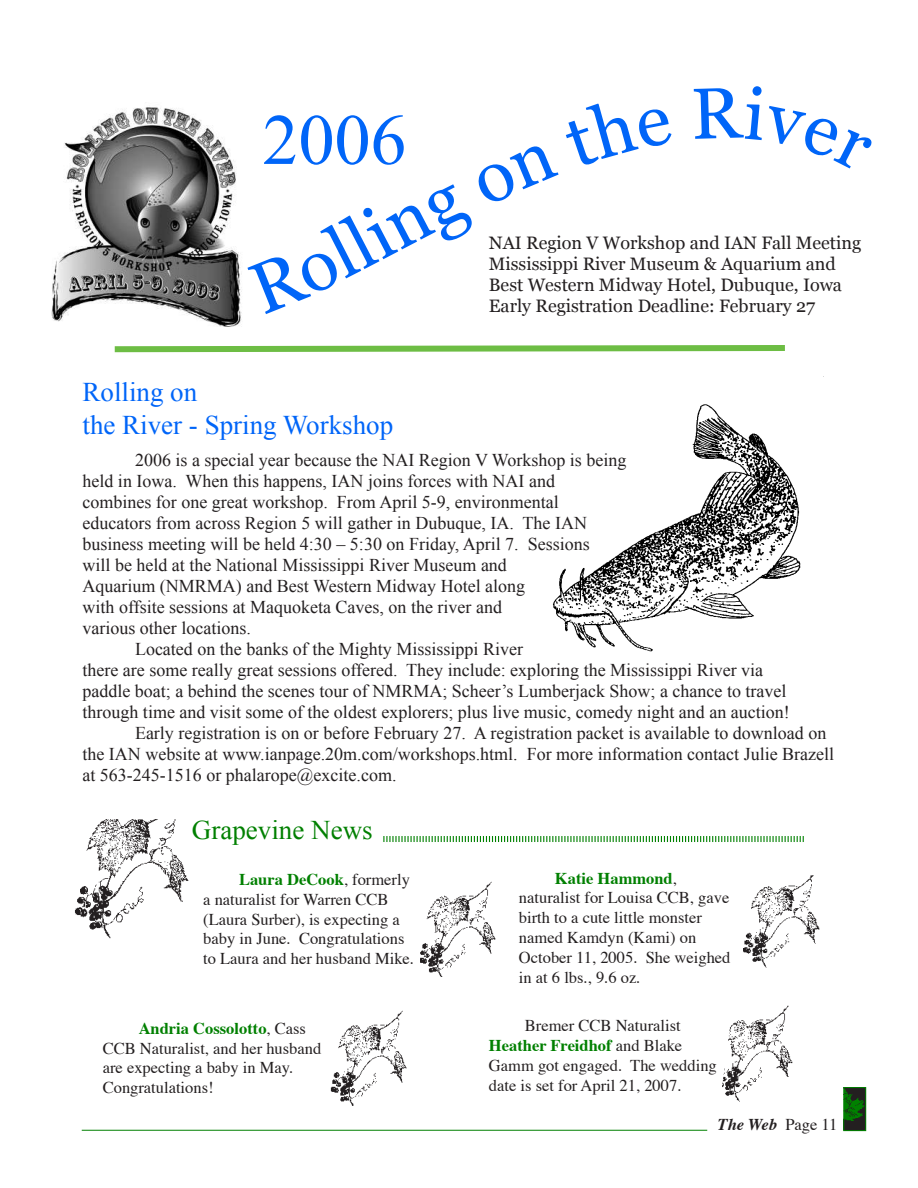
<style>
.page{position:relative;width:918px;height:1188px;background:#fff}
.page>*{position:absolute;margin:0;border:0;box-sizing:border-box;transform-origin:0 0}
.t1{font:72px "Times New Roman";color:#0065f8}
.t2{font:27px/32.4px "Times New Roman";color:#0065f8}
.t3{font:27px "Times New Roman";color:#008000}
.t4{font:18px "Times New Roman";color:#231f20}
.t5{font:18px/21px "Georgia";color:#231f20}
.t6{font:16.5px/19.8px "Times";color:#231f20}
.t7{font:italic 700 16.5px "Times";color:#231f20}
.s1{font-weight:700;color:#008000}
.s2{font-weight:400;font-style:normal}
</style>
<div class="page">
<img style="left:846px;top:1090px;width:18px;height:39px">
<div style="left:844px;top:1088px;width:22px;height:43px;border:1px solid #008000"></div>
<hr style="left:82px;top:1130px;width:625px;height:1px;background:#008000">
<svg style="left:114px;top:345px;width:671px;height:8px"></svg>
<img style="left:722px;top:1005px;width:71px;height:97px">
<img style="left:743px;top:876px;width:77px;height:92px">
<img style="left:51px;top:107px;width:191px;height:220px">
<img style="left:74px;top:820px;width:115px;height:119px">
<img style="left:420px;top:881px;width:76px;height:96px">
<img style="left:330px;top:1010px;width:77px;height:96px">
<svg style="left:383px;top:836px;width:421px;height:6px"></svg>
<img style="left:552px;top:376px;width:272px;height:276px">
<div style="left:594px;top:462px;width:82px;height:56px;background:#fff"></div>
<h1 class="t1" style="left:262px;top:98px;width:145px">2006</h1>
<p class="t5" style="left:489px;top:232px;width:374px">NAI Region V Workshop and IAN Fall Meeting Mississippi River Museum &amp; Aquarium and Best Western Midway Hotel, Dubuque, Iowa Early Registration Deadline: February 27</p>
<h2 class="t2" style="left:82px;top:376px;width:312px">Rolling on<br>the River - Spring Workshop</h2>
<p class="t4" style="left:135px;top:450px;width:493px">2006 is a special year because the NAI Region V Workshop is being</p>
<p class="t4" style="left:82px;top:471px;width:474px">held in Iowa. When this happens, IAN joins forces with NAI and</p>
<p class="t4" style="left:82px;top:492px;width:478px">combines for one great workshop. From April 5-9, environmental</p>
<p class="t4" style="left:82px;top:513px;width:506px">educators from across Region 5 will gather in Dubuque, IA. The IAN</p>
<p class="t4" style="left:82px;top:534px;width:509px">business meeting will be held 4:30 – 5:30 on Friday, April 7. Sessions</p>
<p class="t4" style="left:82px;top:555px;width:426px">will be held at the National Mississippi River Museum and</p>
<p class="t4" style="left:82px;top:576px;width:444px">Aquarium (NMRMA) and Best Western Midway Hotel along</p>
<p class="t4" style="left:82px;top:597px;width:421px">with offsite sessions at Maquoketa Caves, on the river and</p>
<p class="t4" style="left:82px;top:618px;width:170px">various other locations.</p>
<p class="t4" style="left:135px;top:639px;width:389px">Located on the banks of the Mighty Mississippi River</p>
<p class="t4" style="left:82px;top:660px;width:682px">there are some really great sessions offered. They include: exploring the Mississippi River via</p>
<p class="t4" style="left:82px;top:681px;width:705px">paddle boat; a behind the scenes tour of NMRMA; Scheer’s Lumberjack Show; a chance to travel</p>
<p class="t4" style="left:82px;top:702px;width:709px">through time and visit some of the oldest explorers; plus live music, comedy night and an auction!</p>
<p class="t4" style="left:135px;top:723px;width:693px">Early registration is on or before February 27. A registration packet is available to download on</p>
<p class="t4" style="left:82px;top:744px;width:753px">the IAN website at www.ianpage.20m.com/workshops.html. For more information contact Julie Brazell</p>
<p class="t4" style="left:82px;top:765px;width:316px">at 563-245-1516 or phalarope@excite.com.</p>
<h2 class="t3" style="left:192px;top:815px;width:182px">Grapevine News</h2>
<p class="t6" style="left:203px;top:868px;width:212px;text-indent:36px"><span class="s1">Laura DeCook</span>, formerly a naturalist for Warren CCB (Laura Surber), is expecting a baby in June. Congratulations to Laura and her husband Mike.</p>
<p class="t6" style="left:103px;top:1017px;width:220px;text-indent:36px"><span class="s1">Andria Cossolotto</span>, Cass<br>CCB Naturalist, and her husband are expecting a baby in May.<br>Congratulations!</p>
<p class="t6" style="left:519px;top:867px;width:213px;text-indent:36px"><span class="s1">Katie Hammond</span>, naturalist for Louisa CCB, gave birth to a cute little monster named Kamdyn (Kami) on<br>October 11 , 2005. She weighed in at 6 lbs., 9.6 oz.</p>
<p class="t6" style="left:489px;top:1014px;width:229px;text-indent:36px">Bremer CCB Naturalist<br><span class="s1">Heather Freidhof</span> and Blake<br>Gamm got engaged. The wedding date is set for April 21 , 2007.</p>
<p class="t7" style="left:718px;top:1109px;width:112px">The Web <span class="s2">Page 11</span></p>
</div>
